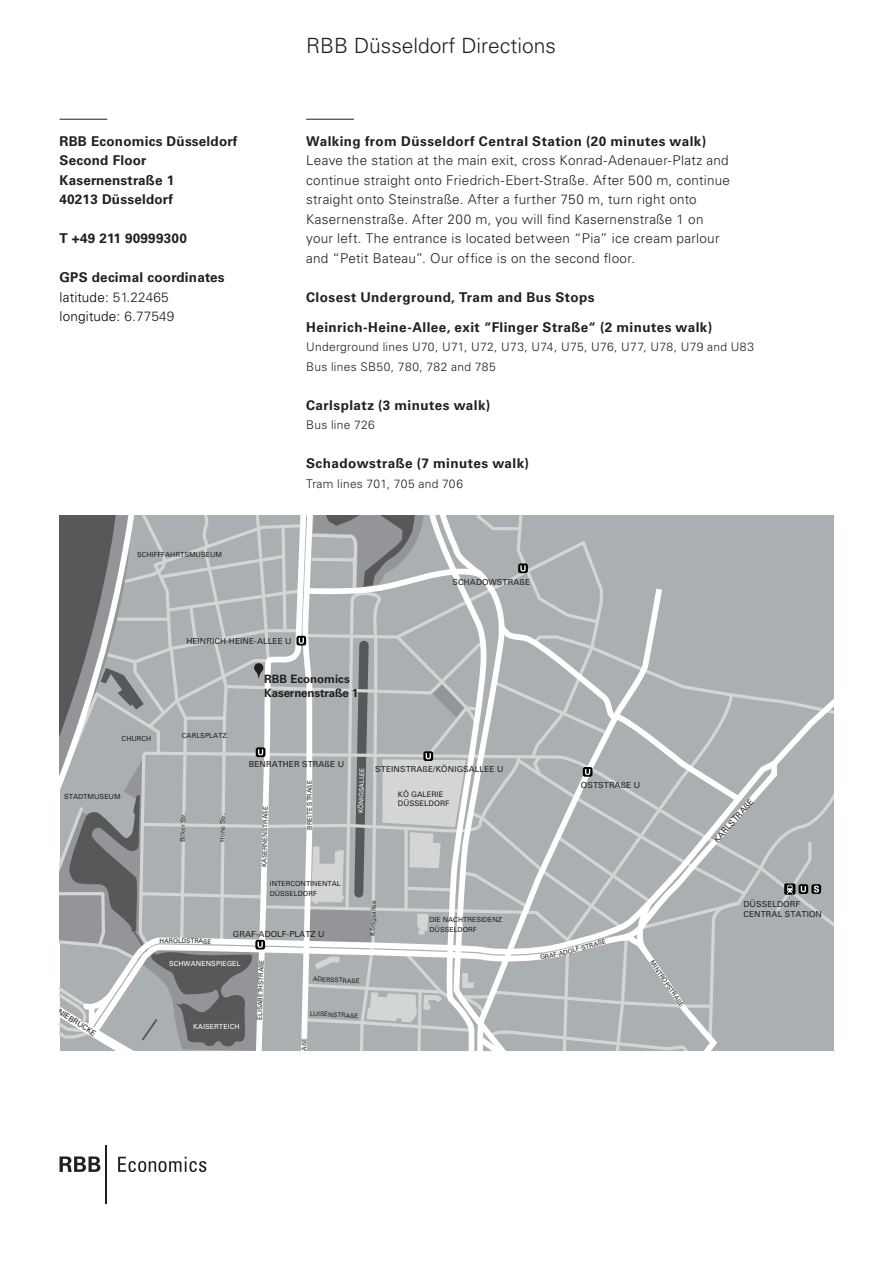
<style>
.page{position:relative;width:893px;height:1263px;background:#fff}
.page>*{position:absolute;margin:0;border:0;box-sizing:border-box;transform-origin:0 0}
.t1{font:300 21px "Univers LT Std";color:#231f20}
.t2{font:300 13.5px/19.5px "Univers LT Std";letter-spacing:.02em;color:#231f20}
.t3{font:700 13.5px "Univers LT Std";letter-spacing:.03em;color:#231f20}
.t4{font:300 13.5px "Univers LT Std";letter-spacing:.015em;color:#000}
.t5{font:300 12px "Univers LT Std";letter-spacing:.025em;color:#231f20}
.t6{font:700 11.55px/14.1px "Univers LT Std";letter-spacing:-.01em;color:#231f20}
.t7{font:8.25px/10.2px "Univers LT Std";letter-spacing:.01em;color:#231f20}
.t8{font:7.65px/9.1px "Univers LT Std";color:#231f20}
.t9{font:7.05px/10.2px "Univers LT Std";color:#231f20}
.t10{font:7.05px "Univers LT Std";letter-spacing:.01em;color:#fff}
.t11{font:6.45px "Univers LT Std";color:#231f20}
.t12{font:6.45px "Univers LT Std";color:#fff}
.s1{color:#231f20}
</style>
<div class="page">
<hr style="left:106px;top:1145px;width:1px;height:58px;background:#231f20">
<svg style="left:60px;top:1156px;width:40px;height:16px"></svg>
<svg style="left:118px;top:1157px;width:88px;height:15px"></svg>
<hr style="left:60px;top:119px;width:47px;height:1px;background:#231f20">
<hr style="left:306px;top:119px;width:48px;height:1px;background:#231f20">
<svg style="left:60px;top:515px;width:773px;height:535px;background:#aeb3b4"></svg>
<p class="t1" style="left:306px;top:33px;width:251px">RBB Düsseldorf Directions</p>
<p class="t3" style="left:60px;top:133px;width:179px">RBB Economics Düsseldorf</p>
<p class="t3" style="left:60px;top:153px;width:88px">Second Floor</p>
<p class="t3" style="left:60px;top:172px;width:116px">Kasernenstraße 1</p>
<p class="t3" style="left:60px;top:192px;width:115px">40213 Düsseldorf</p>
<p class="t3" style="left:60px;top:231px;width:129px">T +49 211 90999300</p>
<p class="t3" style="left:60px;top:270px;width:167px">GPS decimal coordinates</p>
<p class="t4" style="left:60px;top:289px;width:111px">latitude: <span class="s1">51.22465</span></p>
<p class="t4" style="left:60px;top:308px;width:116px">longitude: <span class="s1">6.77549</span></p>
<p class="t3" style="left:306px;top:133px;width:401px">Walking from Düsseldorf Central Station (20 minutes walk)</p>
<p class="t2" style="left:306px;top:151px;width:425px">Leave the station at the main exit, cross Konrad-Adenauer-Platz and continue straight onto Friedrich-Ebert-Straße. After 500 m, continue straight onto Steinstraße. After a further 750 m, turn right onto Kasernenstraße. After 200 m, you will find Kasernenstraße 1 on your left. The entrance is located between “Pia” ice cream parlour and “Petit Bateau”. Our office is on the second floor.</p>
<p class="t3" style="left:306px;top:289px;width:290px">Closest Underground, Tram and Bus Stops</p>
<p class="t3" style="left:306px;top:319px;width:407px">Heinrich-Heine-Allee, exit “Flinger Straße“ (2 minutes walk)</p>
<p class="t5" style="left:306px;top:340px;width:449px">Underground lines U70, U71, U72, U73, U74, U75, U76, U77, U78, U79 and U83</p>
<p class="t5" style="left:306px;top:359px;width:191px">Bus lines SB50, 780, 782 and 785</p>
<p class="t3" style="left:306px;top:397px;width:186px">Carlsplatz (3 minutes walk)</p>
<p class="t5" style="left:306px;top:418px;width:70px">Bus line 726</p>
<p class="t3" style="left:306px;top:456px;width:224px">Schadowstraße (7 minutes walk)</p>
<p class="t5" style="left:306px;top:476px;width:158px">Tram lines 701, 705 and 706</p>
<p class="t9" style="left:137px;top:550px;width:87px">SCHIFFFAHRTSMUSEUM</p>
<p class="t7" style="left:186px;top:636px;width:107px">HEINRICH-HEINE-ALLEE U</p>
<p class="t7" style="left:453px;top:577px;width:79px">SCHADOWSTRAßE</p>
<p class="t6" style="left:264px;top:672px;width:96px">RBB Economics<br>Kasernenstraße 1</p>
<p class="t9" style="left:122px;top:733px;width:31px">CHURCH</p>
<p class="t9" style="left:64px;top:791px;width:58px">STADTMUSEUM</p>
<p class="t8" style="left:37px;top:991px;width:74px;rotate:33deg">RHEINKNIEBRÜCKE</p>
<p class="t9" style="left:182px;top:731px;width:46px">CARLSPLATZ</p>
<p class="t11" style="left:179px;top:842px;width:31px;rotate:-88deg">Bilker Str.</p>
<p class="t11" style="left:218px;top:842px;width:30px;rotate:-88deg">Hohe Str.</p>
<p class="t7" style="left:249px;top:759px;width:97px">BENRATHER STRAßE U</p>
<p class="t11" style="left:261px;top:867px;width:62px;rotate:-89deg">KASERNENSTRAßE</p>
<p class="t11" style="left:306px;top:829px;width:50px;rotate:-90deg">BREITE STRAßE</p>
<p class="t9" style="left:270px;top:878px;width:73px">INTERCONTINENTAL<br>DÜSSELDORF</p>
<p class="t11" style="left:160px;top:937px;width:53px;rotate:1deg">HAROLDSTRAßE</p>
<p class="t7" style="left:233px;top:929px;width:93px">GRAF-ADOLF-PLATZ U</p>
<p class="t12" style="left:357px;top:813px;width:46px;rotate:-89deg">KÖNIGSALLEE</p>
<p class="t7" style="left:375px;top:764px;width:130px">STEINSTRAßE/KÖNIGSALLEE U</p>
<p class="t8" style="left:398px;top:789px;width:53px">KÖ GALERIE<br>DÜSSELDORF</p>
<p class="t11" style="left:369px;top:935px;width:37px;rotate:-88deg">Königsallee</p>
<p class="t9" style="left:429px;top:914px;width:74px">DIE NACHTRESIDENZ<br>DÜSSELDORF</p>
<p class="t10" style="left:169px;top:959px;width:73px">SCHWANENSPIEGEL</p>
<p class="t10" style="left:193px;top:1022px;width:48px">KAISERTEICH</p>
<p class="t11" style="left:256px;top:1019px;width:61px;rotate:-88deg">ELISABETHSTRAßE</p>
<p class="t11" style="left:313px;top:975px;width:48px;rotate:3deg">ADERSSTRAßE</p>
<p class="t11" style="left:310px;top:1009px;width:50px;rotate:3deg">LUISENSTRAßE</p>
<p class="t7" style="left:581px;top:780px;width:61px">OSTSTRAßE U</p>
<p class="t11" style="left:562px;top:949px;width:37px;rotate:-15deg">DOLF-STRA</p>
<p class="t11" style="left:655px;top:959px;width:56px;rotate:56deg">MINTROPSTRAßE</p>
<p class="t7" style="left:711px;top:837px;width:57px;rotate:-48deg">KARLSTRAßE</p>
<p class="t7" style="left:743px;top:899px;width:80px">DÜSSELDORF<br>CENTRAL STATION</p>
</div>
